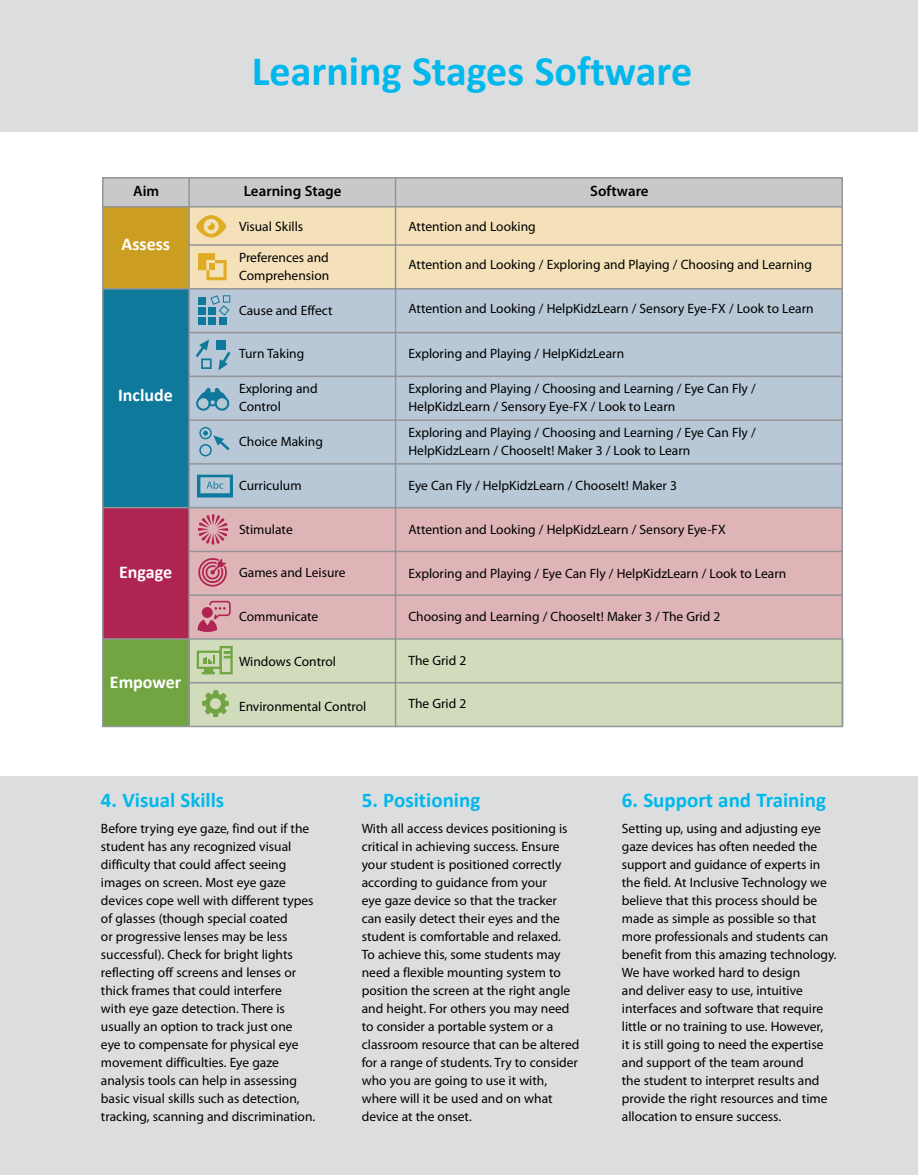
<style>
.page{position:relative;width:918px;height:1175px;background:#fff}
.page>*{position:absolute;margin:0;border:0;box-sizing:border-box;transform-origin:0 0}
.t1{font:700 42px "Calibri";color:#00b8ec}
.t2{font:700 21px "Calibri";color:#00b8ec}
.t3{font:700 18px "Calibri";color:#fff}
.t4{font:600 15px "Myriad Pro";color:#000}
.t5{font:13.5px/18px "Myriad Pro";color:#000}
</style>
<div class="page">
<div style="left:0;top:0;width:918px;height:131px;background:#dcddde"></div>
<div style="left:0;top:776px;width:918px;height:398px;background:#dcddde"></div>
<div style="left:103px;top:508px;width:85px;height:132px;background:#b02451"></div>
<div style="left:103px;top:638px;width:87px;height:88px;background:#72a541"></div>
<div style="left:103px;top:289px;width:86px;height:218px;background:#0e799b"></div>
<div style="left:103px;top:206px;width:87px;height:83px;background:#cb9d21"></div>
<div style="left:103px;top:177px;width:739px;height:30px;background:#c8c9ca"></div>
<div style="left:190px;top:638px;width:654px;height:88px;background:#d0dcbb"></div>
<div style="left:190px;top:507px;width:653px;height:131px;background:#dfb4b6"></div>
<div style="left:190px;top:289px;width:652px;height:219px;background:#b8c8d7"></div>
<div style="left:189px;top:207px;width:653px;height:81px;background:#f4e1b9"></div>
<hr style="left:189px;top:244px;width:654px;height:2px;background:#939598">
<hr style="left:103px;top:288px;width:740px;height:1px;background:#939598">
<hr style="left:189px;top:332px;width:654px;height:1px;background:#939598">
<hr style="left:189px;top:375px;width:654px;height:2px;background:#939598">
<hr style="left:189px;top:419px;width:654px;height:2px;background:#939598">
<hr style="left:189px;top:463px;width:654px;height:1px;background:#939598">
<hr style="left:103px;top:507px;width:740px;height:1px;background:#939598">
<hr style="left:189px;top:550px;width:654px;height:2px;background:#939598">
<hr style="left:189px;top:594px;width:654px;height:2px;background:#939598">
<hr style="left:103px;top:638px;width:740px;height:1px;background:#939598">
<hr style="left:189px;top:682px;width:654px;height:1px;background:#939598">
<hr style="left:103px;top:206px;width:740px;height:1px;background:#939598">
<hr style="left:188px;top:177px;width:2px;height:549px;background:#939598">
<hr style="left:395px;top:177px;width:1px;height:550px;background:#939598">
<svg style="left:196px;top:215px;width:30px;height:23px"></svg>
<svg style="left:207px;top:222px;width:8px;height:8px"></svg>
<svg style="left:218px;top:352px;width:13px;height:18px"></svg>
<div style="left:216px;top:340px;width:10px;height:10px;background:#0e799b"></div>
<svg style="left:196px;top:339px;width:16px;height:30px"></svg>
<svg style="left:198px;top:514px;width:30px;height:31px"></svg>
<svg style="left:198px;top:253px;width:29px;height:27px"></svg>
<svg style="left:198px;top:558px;width:29px;height:29px"></svg>
<svg style="left:196px;top:387px;width:33px;height:24px"></svg>
<svg style="left:202px;top:690px;width:27px;height:27px"></svg>
<svg style="left:197px;top:474px;width:36px;height:23px"></svg>
<svg style="left:198px;top:601px;width:33px;height:31px"></svg>
<svg style="left:199px;top:427px;width:31px;height:29px"></svg>
<div style="left:198px;top:317px;width:8px;height:8px;background:#0e799b"></div>
<div style="left:208px;top:317px;width:8px;height:8px;background:#0e799b"></div>
<div style="left:198px;top:307px;width:8px;height:8px;background:#0e799b"></div>
<div style="left:198px;top:297px;width:8px;height:8px;background:#0e799b"></div>
<div style="left:208px;top:307px;width:8px;height:8px;background:#0e799b"></div>
<div style="left:219px;top:317px;width:8px;height:8px;background:#0e799b"></div>
<svg style="left:210px;top:295px;width:20px;height:21px"></svg>
<svg style="left:197px;top:646px;width:36px;height:28px"></svg>
<h1 class="t1" style="left:252px;top:44px;width:442px">Learning Stages Software</h1>
<p class="t4" style="left:133px;top:181px;width:28px">Aim</p>
<p class="t4" style="left:244px;top:181px;width:99px">Learning Stage</p>
<p class="t4" style="left:590px;top:181px;width:60px">Software</p>
<h3 class="t3" style="left:121px;top:232px;width:50px">Assess</h3>
<p class="t5" style="left:408px;top:217px;width:129px">Attention and Looking</p>
<p class="t5" style="left:408px;top:255px;width:405px">Attention and Looking / Exploring and Playing / Choosing and Learning</p>
<p class="t5" style="left:408px;top:299px;width:407px">Attention and Looking / HelpKidzLearn / Sensory Eye-FX / Look to Learn</p>
<p class="t5" style="left:408px;top:344px;width:217px">Exploring and Playing / HelpKidzLearn</p>
<p class="t5" style="left:408px;top:379px;width:349px">Exploring and Playing / Choosing and Learning / Eye Can Fly /<br>HelpKidzLearn / Sensory Eye-FX / Look to Learn</p>
<p class="t5" style="left:408px;top:424px;width:349px">Exploring and Playing / Choosing and Learning / Eye Can Fly /<br>HelpKidzLearn / ChooseIt! Maker 3 / Look to Learn</p>
<p class="t5" style="left:408px;top:477px;width:270px">Eye Can Fly / HelpKidzLearn / ChooseIt! Maker 3</p>
<p class="t5" style="left:408px;top:520px;width:319px">Attention and Looking / HelpKidzLearn / Sensory Eye-FX</p>
<p class="t5" style="left:408px;top:564px;width:379px">Exploring and Playing / Eye Can Fly / HelpKidzLearn / Look to Learn</p>
<p class="t5" style="left:408px;top:607px;width:313px">Choosing and Learning / ChooseIt! Maker 3 / The Grid 2</p>
<p class="t5" style="left:408px;top:651px;width:60px">The Grid 2</p>
<p class="t5" style="left:408px;top:694px;width:60px">The Grid 2</p>
<p class="t5" style="left:239px;top:217px;width:66px">Visual Skills</p>
<p class="t5" style="left:239px;top:248px;width:92px">Preferences and<br>Comprehension</p>
<p class="t5" style="left:239px;top:301px;width:95px">Cause and Effect</p>
<p class="t5" style="left:239px;top:345px;width:67px">Turn Taking</p>
<p class="t5" style="left:239px;top:380px;width:80px">Exploring and<br>Control</p>
<p class="t5" style="left:239px;top:433px;width:85px">Choice Making</p>
<p class="t5" style="left:239px;top:476px;width:64px">Curriculum</p>
<p class="t5" style="left:239px;top:520px;width:55px">Stimulate</p>
<p class="t5" style="left:239px;top:563px;width:108px">Games and Leisure</p>
<p class="t5" style="left:239px;top:607px;width:81px">Communicate</p>
<p class="t5" style="left:239px;top:652px;width:99px">Windows Control</p>
<p class="t5" style="left:239px;top:697px;width:129px">Environmental Control</p>
<h3 class="t3" style="left:118px;top:383px;width:56px">Include</h3>
<h3 class="t3" style="left:119px;top:560px;width:54px">Engage</h3>
<h3 class="t3" style="left:110px;top:670px;width:73px">Empower</h3>
<h2 class="t2" style="left:101px;top:786px;width:125px">4. Visual Skills</h2>
<p class="t5" style="left:101px;top:819px;width:216px">Before trying eye gaze, find out if the student has any recognized visual difficulty that could affect seeing images on screen. Most eye gaze devices cope well with different types of glasses (though special coated<br>or progressive lenses may be less successful). Check for bright lights reflecting off screens and lenses or thick frames that could interfere<br>with eye gaze detection. There is usually an option to track just one eye to compensate for physical eye movement difficulties. Eye gaze analysis tools can help in assessing basic visual skills such as detection, tracking, scanning and discrimination.</p>
<h2 class="t2" style="left:362px;top:786px;width:120px">5. Positioning</h2>
<p class="t5" style="left:362px;top:819px;width:219px">With all access devices positioning is critical in achieving success. Ensure your student is positioned correctly according to guidance from your<br>eye gaze device so that the tracker can easily detect their eyes and the student is comfortable and relaxed.<br>To achieve this, some students may need a flexible mounting system to position the screen at the right angle and height. For others you may need to consider a portable system or a classroom resource that can be altered for a range of students. Try to consider who you are going to use it with, where will it be used and on what device at the onset.</p>
<h2 class="t2" style="left:622px;top:786px;width:206px">6. Support and Training</h2>
<p class="t5" style="left:622px;top:819px;width:216px">Setting up, using and adjusting eye gaze devices has often needed the support and guidance of experts in the field. At Inclusive Technology we believe that this process should be made as simple as possible so that more professionals and students can benefit from this amazing technology.<br>We have worked hard to design<br>and deliver easy to use, intuitive interfaces and software that require little or no training to use. However,<br>it is still going to need the expertise and support of the team around<br>the student to interpret results and provide the right resources and time allocation to ensure success.</p>
</div>
